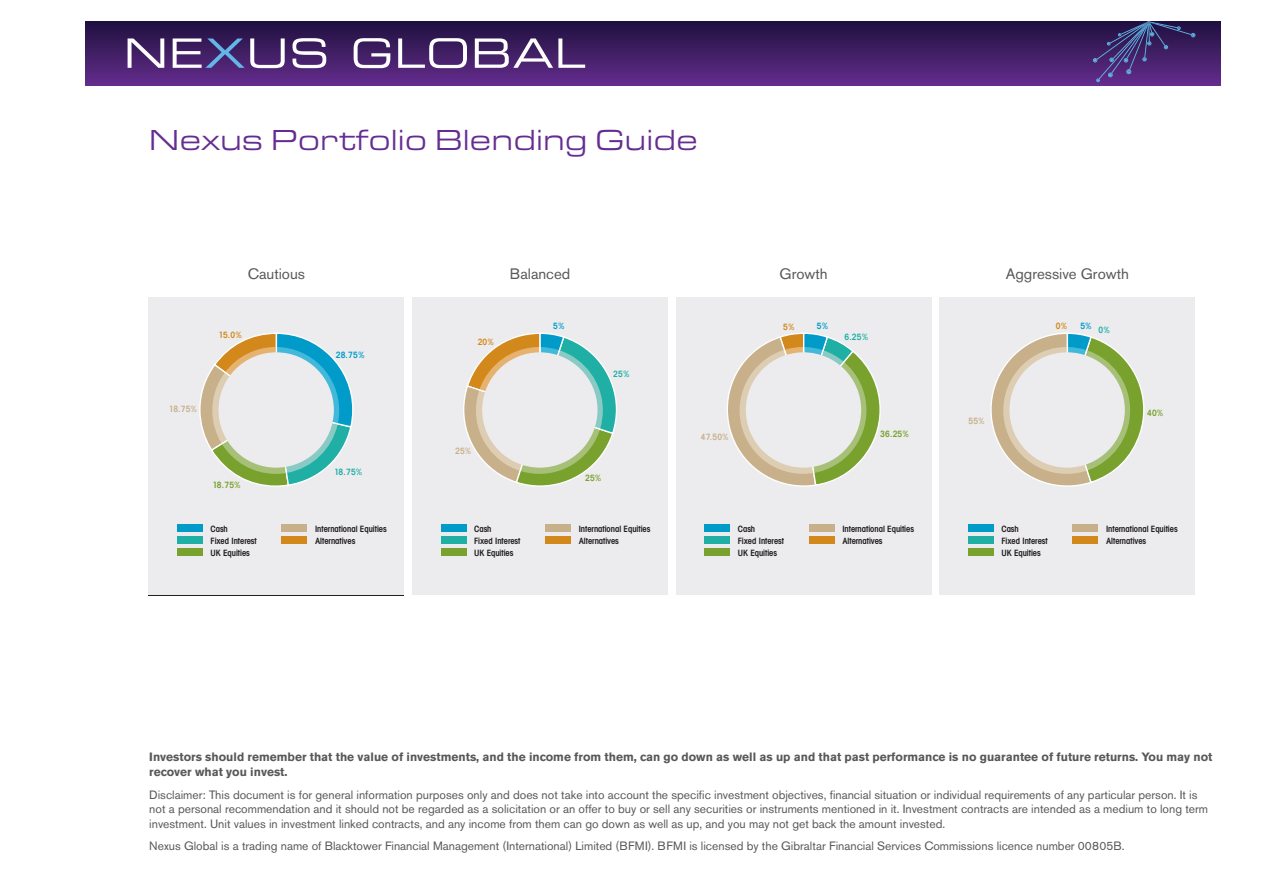
<style>
.page{position:relative;width:1263px;height:893px;background:#fff}
.page>*{position:absolute;margin:0;border:0;box-sizing:border-box;transform-origin:0 0}
.t1{font:expanded 30px "Eurostile T";color:#652d91}
.t2{font:15px "Akzidenz Grotesk BE";color:#57585a}
.t3{font:12px/14.4px "Akzidenz Grotesk BE";color:#57585a}
.t4{font:700 12px/14.4px "Akzidenz Grotesk BE";color:#57585a}
.t5{font:600 9.45px/12.1px "Avant Garde Cd ITC";color:#231f20}
.t6{font:600 9.45px "Avant Garde Cd ITC";letter-spacing:.02em;color:#78a22d}
.t7{font:600 9.45px "Avant Garde Cd ITC";letter-spacing:.02em;color:#c8b08b}
.t8{font:600 9.45px "Avant Garde Cd ITC";color:#009bc8}
.t9{font:600 9.45px "Avant Garde Cd ITC";letter-spacing:.02em;color:#1fafa4}
.t10{font:600 9.45px "Avant Garde Cd ITC";color:#d3881b}
.s1{color:#1fafa4}
</style>
<div class="page">
<div style="left:85px;top:21px;width:1135px;height:64px;background:linear-gradient(to bottom,#1f103e,#632c8b)"></div>
<svg style="left:1093px;top:21px;width:102px;height:61px;background:#432d71"></svg>
<svg style="left:128px;top:38px;width:36px;height:30px"></svg>
<svg style="left:173px;top:38px;width:112px;height:30px;background:#68588e"></svg>
<svg style="left:292px;top:38px;width:34px;height:30px"></svg>
<svg style="left:354px;top:38px;width:36px;height:30px"></svg>
<svg style="left:398px;top:38px;width:69px;height:30px"></svg>
<svg style="left:475px;top:38px;width:110px;height:30px"></svg>
<div style="left:149px;top:298px;width:255px;height:297px;background:#ececee"></div>
<div style="left:177px;top:524px;width:26px;height:8px;background:#009bc8"></div>
<div style="left:177px;top:536px;width:26px;height:8px;background:#1fafa4"></div>
<div style="left:177px;top:548px;width:26px;height:8px;background:#78a22d"></div>
<div style="left:282px;top:524px;width:25px;height:8px;background:#c8b08b"></div>
<div style="left:282px;top:536px;width:25px;height:8px;background:#d3881b"></div>
<svg style="left:199px;top:333px;width:154px;height:154px"></svg>
<div style="left:219px;top:352px;width:115px;height:116px;background:#ececee;border-radius:50%"></div>
<div style="left:412px;top:298px;width:256px;height:297px;background:#ececee"></div>
<div style="left:441px;top:524px;width:25px;height:8px;background:#009bc8"></div>
<div style="left:441px;top:536px;width:25px;height:8px;background:#1fafa4"></div>
<div style="left:441px;top:548px;width:25px;height:8px;background:#78a22d"></div>
<div style="left:545px;top:524px;width:26px;height:8px;background:#c8b08b"></div>
<div style="left:545px;top:536px;width:26px;height:8px;background:#d3881b"></div>
<svg style="left:463px;top:333px;width:154px;height:154px"></svg>
<div style="left:482px;top:352px;width:115px;height:116px;background:#ececee;border-radius:50%"></div>
<div style="left:676px;top:298px;width:255px;height:297px;background:#ececee"></div>
<div style="left:704px;top:524px;width:26px;height:8px;background:#009bc8"></div>
<div style="left:704px;top:536px;width:26px;height:8px;background:#1fafa4"></div>
<div style="left:704px;top:548px;width:26px;height:8px;background:#78a22d"></div>
<div style="left:809px;top:524px;width:26px;height:8px;background:#c8b08b"></div>
<div style="left:809px;top:536px;width:26px;height:8px;background:#d3881b"></div>
<svg style="left:727px;top:333px;width:154px;height:154px"></svg>
<div style="left:746px;top:352px;width:115px;height:116px;background:#ececee;border-radius:50%"></div>
<div style="left:940px;top:298px;width:255px;height:297px;background:#ececee"></div>
<div style="left:968px;top:524px;width:26px;height:8px;background:#009bc8"></div>
<div style="left:968px;top:536px;width:26px;height:8px;background:#1fafa4"></div>
<div style="left:968px;top:548px;width:26px;height:8px;background:#78a22d"></div>
<div style="left:1072px;top:524px;width:26px;height:8px;background:#c8b08b"></div>
<div style="left:1072px;top:536px;width:26px;height:8px;background:#d3881b"></div>
<svg style="left:990px;top:333px;width:154px;height:154px"></svg>
<div style="left:1009px;top:352px;width:116px;height:116px;background:#ececee;border-radius:50%"></div>
<h1 class="t1" style="left:149px;top:124px;width:551px">Nexus Portfolio Blending Guide</h1>
<p class="t2" style="left:248px;top:265px;width:59px">Cautious</p>
<p class="t2" style="left:510px;top:265px;width:62px">Balanced</p>
<p class="t2" style="left:780px;top:265px;width:50px">Growth</p>
<p class="t2" style="left:1006px;top:265px;width:125px">Aggressive Growth</p>
<p class="t10" style="left:219px;top:329px;width:25px">15.0%</p>
<p class="t7" style="left:169px;top:403px;width:30px">18.75%</p>
<p class="t8" style="left:336px;top:349px;width:30px">28.75%</p>
<p class="t6" style="left:213px;top:479px;width:30px">18.75%</p>
<p class="t9" style="left:334px;top:466px;width:30px">18.75%</p>
<p class="t5" style="left:210px;top:522px;width:48px">Cash<br>Fixed Interest<br>UK Equities</p>
<p class="t5" style="left:315px;top:522px;width:73px">International Equities<br>Alternatives</p>
<p class="t10" style="left:478px;top:336px;width:18px">20%</p>
<p class="t7" style="left:455px;top:445px;width:18px">25%</p>
<p class="t8" style="left:553px;top:321px;width:13px">5%</p>
<p class="t9" style="left:613px;top:368px;width:18px">25%</p>
<p class="t6" style="left:585px;top:472px;width:18px">25%</p>
<p class="t5" style="left:474px;top:522px;width:48px">Cash<br>Fixed Interest<br>UK Equities</p>
<p class="t5" style="left:579px;top:522px;width:73px">International Equities<br>Alternatives</p>
<p class="t10" style="left:783px;top:321px;width:13px">5%</p>
<p class="t8" style="left:817px;top:321px;width:13px">5%</p>
<p class="t9" style="left:844px;top:331px;width:25px">6.25%</p>
<p class="t7" style="left:701px;top:431px;width:30px">47.50%</p>
<p class="t6" style="left:880px;top:428px;width:30px">36.25%</p>
<p class="t5" style="left:738px;top:522px;width:48px">Cash<br>Fixed Interest<br>UK Equities</p>
<p class="t5" style="left:842px;top:522px;width:73px">International Equities<br>Alternatives</p>
<p class="t7" style="left:968px;top:415px;width:18px">55%</p>
<p class="t10" style="left:1056px;top:320px;width:13px">0%</p>
<p class="t8" style="left:1080px;top:321px;width:31px">5% <span class="s1">0%</span></p>
<p class="t6" style="left:1147px;top:407px;width:18px">40%</p>
<p class="t5" style="left:1001px;top:522px;width:48px">Cash<br>Fixed Interest<br>UK Equities</p>
<p class="t5" style="left:1106px;top:522px;width:73px">International Equities<br>Alternatives</p>
<p class="t4" style="left:149px;top:750px;width:1065px">Investors should remember that the value of investments, and the income from them, can go down as well as up and that past performance is no guarantee of future returns. You may not recover what you invest.</p>
<p class="t3" style="left:149px;top:787px;width:1060px">Disclaimer: This document is for general information purposes only and does not take into account the specific investment objectives, financial situation or individual requirements of any particular person. It is not a personal recommendation and it should not be regarded as a solicitation or an offer to buy or sell any securities or instruments mentioned in it. Investment contracts are intended as a medium to long term investment. Unit values in investment linked contracts, and any income from them can go down as well as up, and you may not get back the amount invested.</p>
<p class="t3" style="left:149px;top:839px;width:977px">Nexus Global is a trading name of Blacktower Financial Management (International) Limited (BFMI). BFMI is licensed by the Gibraltar Financial Services Commissions licence number 00805B.</p>
</div>
